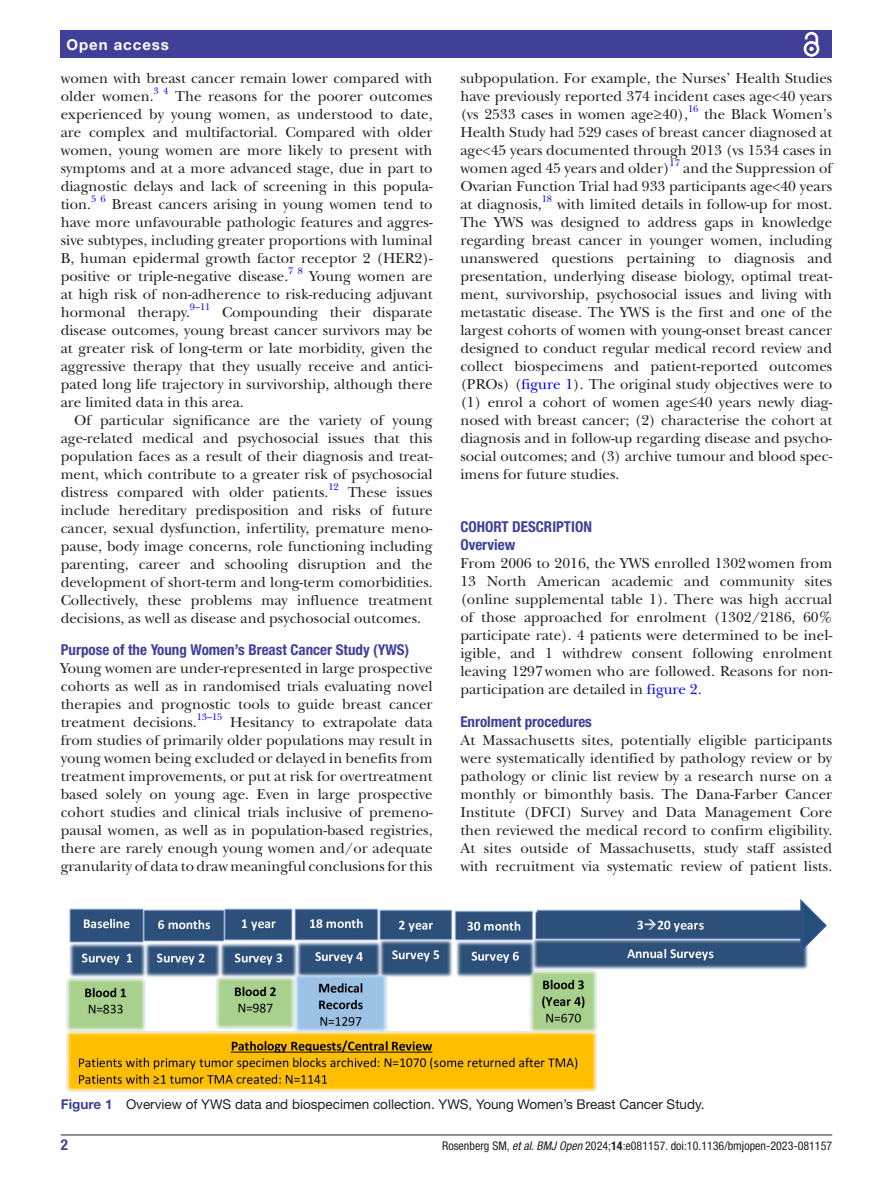
<style>
.page{position:relative;width:893px;height:1191px;background:#fff}
.page>*{position:absolute;margin:0;border:0;box-sizing:border-box;transform-origin:0 0}
.t1{font:15px/18px "New Baskerville";color:#231f20;text-align:justify}
.t2{font:700 condensed 15px/18px "Helvetica Neue LT Std";color:#414099}
.t3{font:700 15px "Helvetica Neue LT Std";letter-spacing:.065em;color:#fff}
.t4{font:13.5px "Helvetica Neue LT Std";color:#231f20}
.t5{font:condensed 12px "Helvetica Neue LT Std";color:#231f20}
.t6{font:9.9px "New Baskerville";color:#00f}
.s1{color:#00f}
.s2{font-weight:700;color:#414099}
.s3{font-style:italic}
.s4{font-weight:700}
</style>
<div class="page">
<hr style="left:61px;top:1134px;width:771px;height:1px;background:#231f20">
<div style="left:61px;top:31px;width:771px;height:27px;background:#414099"></div>
<svg style="left:803px;top:31px;width:17px;height:26px"></svg>
<img style="left:67px;top:899px;width:759px;height:192px">
<p class="t3" style="left:66px;top:35px;width:104px">Open access</p>
<p class="t1" style="left:61px;top:69px;width:373px">women with breast cancer remain lower compared with older women.</p>
<p class="t6" style="left:154px;top:85px;width:16px">3 4</p>
<p class="t1" style="left:61px;top:87px;width:373px;text-indent:114px">The reasons for the poorer outcomes experienced by young women, as understood to date, are complex and multifactorial. Compared with older women, young women are more likely to present with symptoms and at a more advanced stage, due in part to diagnostic delays and lack of screening in this popula&shy;tion.</p>
<p class="t6" style="left:91px;top:193px;width:16px">5 6</p>
<p class="t1" style="left:61px;top:195px;width:373px;text-indent:51px">Breast cancers arising in young women tend to have more unfavourable pathologic features and aggres&shy;sive subtypes, including greater proportions with luminal B, human epidermal growth factor receptor 2 (HER2)- positive or triple-negative disease.</p>
<p class="t6" style="left:288px;top:265px;width:16px">7 8</p>
<p class="t1" style="left:61px;top:267px;width:373px;text-indent:249px">Young women are at high risk of non-adherence to risk-reducing adjuvant hormonal therapy.</p>
<p class="t6" style="left:190px;top:301px;width:22px">9–11</p>
<p class="t1" style="left:61px;top:303px;width:373px;text-indent:161px">Compounding their disparate disease outcomes, young breast cancer survivors may be at greater risk of long-term or late morbidity, given the aggressive therapy that they usually receive and antici&shy;pated long life trajectory in survivorship, although there are limited data in this area.</p>
<p class="t1" style="left:61px;top:411px;width:373px;text-indent:13px">Of particular significance are the variety of young age-related medical and psychosocial issues that this population faces as a result of their diagnosis and treat&shy;ment, which contribute to a greater risk of psychosocial distress compared with older patients.<sup>12</sup></p>
<p class="t1" style="left:61px;top:483px;width:373px;text-indent:287px">These issues include hereditary predisposition and risks of future cancer, sexual dysfunction, infertility, premature meno&shy;pause, body image concerns, role functioning including parenting, career and schooling disruption and the development of short-term and long-term comorbidities.<br>Collectively, these problems may influence treatment decisions, as well as disease and psychosocial outcomes.</p>
<p class="t2" style="left:61px;top:640px;width:350px">Purpose of the Young Women’s Breast Cancer Study (YWS)</p>
<p class="t1" style="left:61px;top:659px;width:373px">Young women are under-represented in large prospective cohorts as well as in randomised trials evaluating novel therapies and prognostic tools to guide breast cancer treatment decisions.</p>
<p class="t6" style="left:197px;top:711px;width:27px">13–15</p>
<p class="t1" style="left:61px;top:713px;width:373px;text-indent:169px">Hesitancy to extrapolate data from studies of primarily older populations may result in young women being excluded or delayed in benefits from treatment improvements, or put at risk for overtreatment based solely on young age. Even in large prospective cohort studies and clinical trials inclusive of premeno&shy;pausal women, as well as in population-based registries, there are rarely enough young women and/or adequate granularity of data to draw meaningful conclusions for this</p>
<p class="t1" style="left:460px;top:69px;width:373px">subpopulation. For example, the Nurses’ Health Studies have previously reported 374 incident cases age&lt;40 years (vs 2533 cases in women age≥40),</p>
<p class="t6" style="left:688px;top:103px;width:12px">16</p>
<p class="t1" style="left:460px;top:105px;width:373px;text-indent:244px">the Black Women’s Health Study had 529 cases of breast cancer diagnosed at age&lt;45 years documented through 2013 (vs 1534 cases in women aged 45 years and older)</p>
<p class="t6" style="left:670px;top:157px;width:12px">17</p>
<p class="t1" style="left:460px;top:159px;width:373px;text-indent:223px">and the Suppression of Ovarian Function Trial had 933 participants age&lt;40 years at diagnosis,</p>
<p class="t6" style="left:542px;top:193px;width:12px">18</p>
<p class="t1" style="left:460px;top:195px;width:373px;text-indent:97px">with limited details in follow-up for most.<br>The YWS was designed to address gaps in knowledge regarding breast cancer in younger women, including unanswered questions pertaining to diagnosis and presentation, underlying disease biology, optimal treat&shy;ment, survivorship, psychosocial issues and living with metastatic disease. The YWS is the first and one of the largest cohorts of women with young-onset breast cancer designed to conduct regular medical record review and collect biospecimens and patient-reported outcomes (PROs) (<span class="s1">figure 1</span>). The original study objectives were to (1) enrol a cohort of women age≤40 years newly diag&shy;nosed with breast cancer; (2) characterise the cohort at diagnosis and in follow-up regarding disease and psycho&shy;social outcomes; and (3) archive tumour and blood spec&shy;imens for future studies.</p>
<p class="t2" style="left:460px;top:517px;width:133px">COHORT DESCRIPTION<br>Overview</p>
<p class="t1" style="left:460px;top:554px;width:373px">From 2006 to 2016, the YWS enrolled 1302women from 13 North American academic and community sites (online supplemental table 1). There was high accrual of those approached for enrolment (1302/2186, 60% participate rate). 4 patients were determined to be inel&shy;igible, and 1 withdrew consent following enrolment leaving 1297women who are followed. Reasons for non&shy;participation are detailed in <span class="s1">figure 2</span>.</p>
<p class="t2" style="left:460px;top:712px;width:133px">Enrolment procedures</p>
<p class="t1" style="left:460px;top:731px;width:373px">At Massachusetts sites, potentially eligible participants were systematically identified by pathology review or by pathology or clinic list review by a research nurse on a monthly or bimonthly basis. The Dana-Farber Cancer Institute (DFCI) Survey and Data Management Core then reviewed the medical record to confirm eligibility.<br>At sites outside of Massachusetts, study staff assisted with recruitment via systematic review of patient lists.</p>
<p class="t4" style="left:61px;top:1096px;width:645px"><span class="s2">Figure 1</span> Overview of YWS data and biospecimen collection. YWS, Young Women’s Breast Cancer Study.</p>
<p class="t2" style="left:61px;top:1135px;width:9px">2</p>
<p class="t5" style="left:442px;top:1138px;width:392px">Rosenberg SM, <span class="s3">et al</span>. <span class="s3">BMJ Open</span> 2024;<span class="s4">14</span>:e081157. doi:10.1136/bmjopen-2023-081157</p>
</div>
